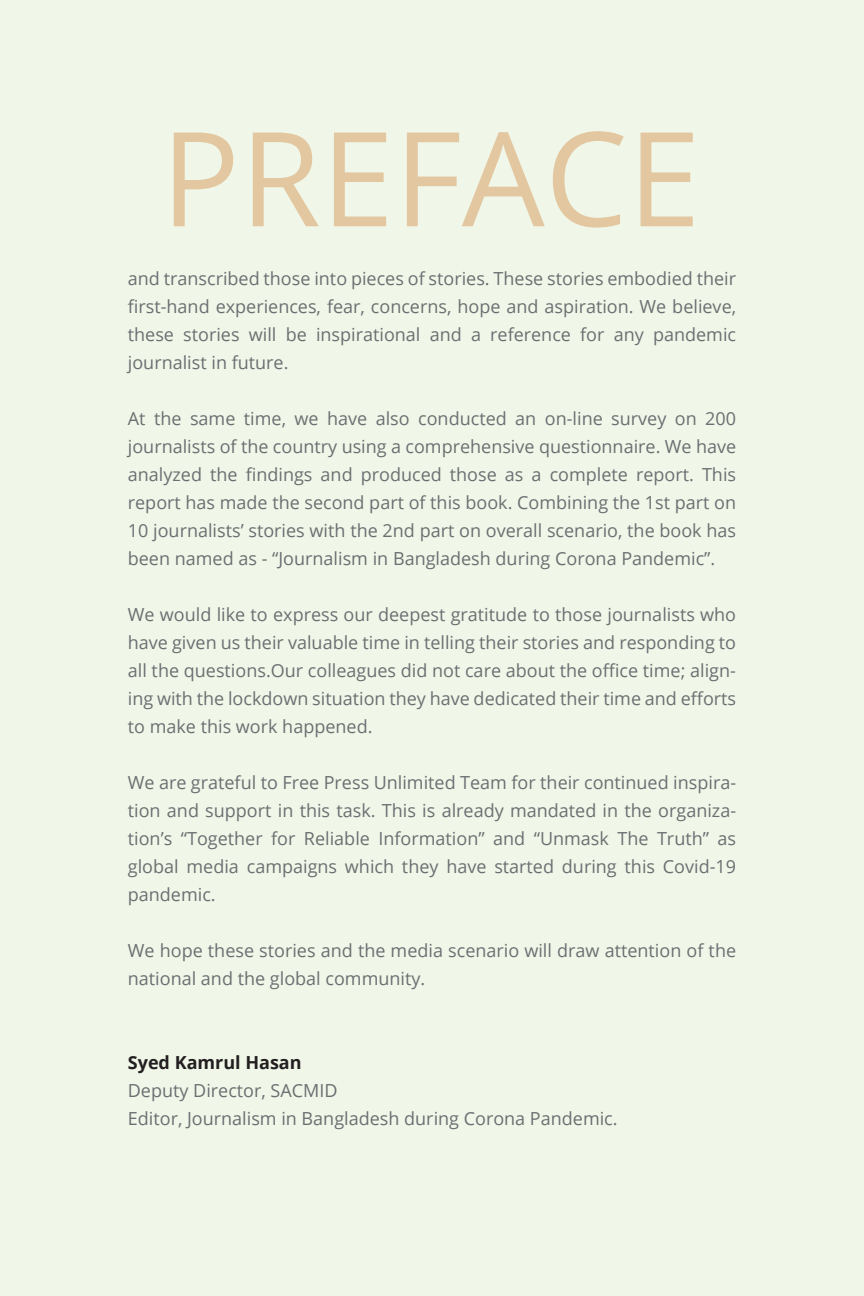
<style>
.page{position:relative;width:864px;height:1296px;background:#f0f7e8}
.page>*{position:absolute;margin:0;border:0;box-sizing:border-box;transform-origin:0 0}
.t1{font:131.2px "Open Sans";color:#e3c7a0}
.t2{font:18px/28px "Open Sans";color:#6d6e71;text-align:justify}
.t3{font:700 18px "Open Sans";color:#231f20}
</style>
<div class="page">
<h1 class="t1" style="left:161px;top:89px;width:541px">PREFACE</h1>
<p class="t2" style="left:128px;top:264px;width:610px">and transcribed those into pieces of stories. These stories embodied their first-hand experiences, fear, concerns, hope and aspiration. We believe, these stories will be inspirational and a reference for any pandemic journalist in future.</p>
<p class="t2" style="left:128px;top:404px;width:610px">At the same time, we have also conducted an on-line survey on 200 journalists of the country using a comprehensive questionnaire. We have analyzed the findings and produced those as a complete report. This report has made the second part of this book. Combining the 1st part on 10 journalists’ stories with the 2nd part on overall scenario, the book has been named as - “Journalism in Bangladesh during Corona Pandemic”.</p>
<p class="t2" style="left:128px;top:600px;width:610px">We would like to express our deepest gratitude to those journalists who have given us their valuable time in telling their stories and responding to all the questions.Our colleagues did not care about the office time; align&shy;ing with the lockdown situation they have dedicated their time and efforts to make this work happened.</p>
<p class="t2" style="left:128px;top:768px;width:610px">We are grateful to Free Press Unlimited Team for their continued inspira&shy;tion and support in this task. This is already mandated in the organiza&shy;tion’s “Together for Reliable Information” and “Unmask The Truth” as global media campaigns which they have started during this Covid-19 pandemic.</p>
<p class="t2" style="left:128px;top:936px;width:610px">We hope these stories and the media scenario will draw attention of the national and the global community.</p>
<p class="t3" style="left:128px;top:1050px;width:175px">Syed Kamrul Hasan</p>
<p class="t2" style="left:128px;top:1076px;width:491px">Deputy Director, SACMID<br>Editor, Journalism in Bangladesh during Corona Pandemic.</p>
</div>
